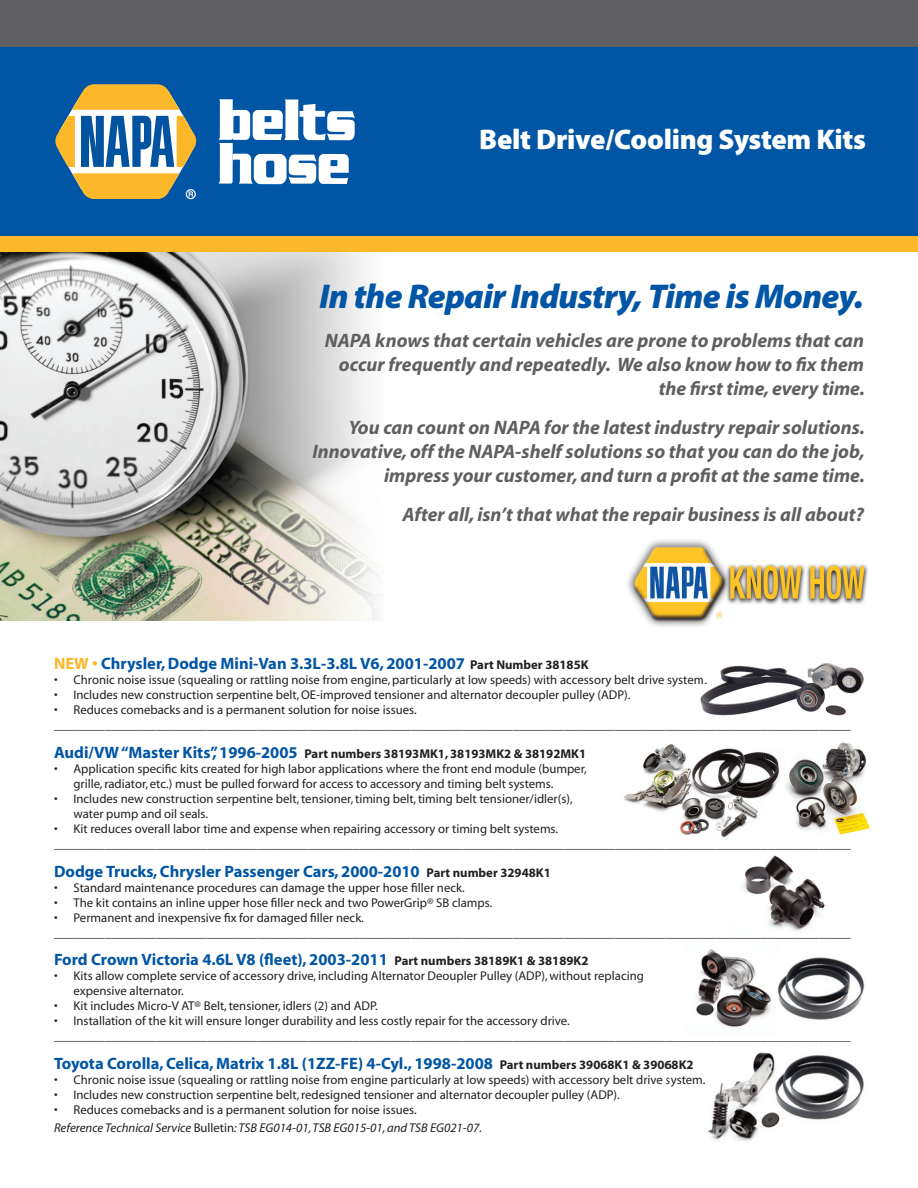
<style>
.page{position:relative;width:918px;height:1188px;background:#fff}
.page>*{position:absolute;margin:0;border:0;box-sizing:border-box;transform-origin:0 0}
.t1{font:italic 900 34.5px "Myriad Pro";letter-spacing:-.02em;color:#0155a5}
.t2{font:900 28.5px "Myriad Pro";letter-spacing:-.01em;color:#fff}
.t3{font:italic 700 19.5px/24px "Myriad";color:#5f5f62;text-align:right}
.t4{font:700 16.5px "Myriad";color:#0155a5}
.t5{font:12.75px/15px "Myriad";color:#231f20}
.t6{font:italic 12.75px "Myriad";color:#231f20}
.t7{font:700 12.75px "Myriad";color:#231f20}
.s1{color:#fcb828}
.s2{font-size:12.75px;color:#231f20}
.s3{font-size:16.5px;color:#0155a5}
.s4{font-style:normal}
</style>
<div class="page">
<img style="left:627px;top:540px;width:241px;height:87px">
<img style="left:0;top:251px;width:384px;height:370px">
<div style="left:0;top:0;width:918px;height:47px;background:#5f5f62"></div>
<div style="left:0;top:47px;width:918px;height:189px;background:#0155a5"></div>
<div style="left:0;top:236px;width:918px;height:15px;background:#fcb828"></div>
<svg style="left:219px;top:99px;width:136px;height:85px"></svg>
<svg style="left:55px;top:84px;width:141px;height:115px"></svg>
<img style="left:623px;top:744px;width:157px;height:94px">
<img style="left:786px;top:742px;width:84px;height:93px">
<img style="left:742px;top:855px;width:83px;height:76px">
<img style="left:696px;top:949px;width:169px;height:79px">
<img style="left:708px;top:1052px;width:156px;height:90px">
<img style="left:701px;top:663px;width:163px;height:52px">
<p class="t2" style="left:479px;top:123px;width:389px">Belt Drive/Cooling System Kits</p>
<p class="t1" style="left:320px;top:277px;width:546px">In the Repair Industry, Time is Money.</p>
<p class="t3" style="left:325px;top:329px;width:542px">NAPA knows that certain vehicles are prone to problems that can occur frequently and repeatedly. We also know how to fix them the first time, every time.</p>
<p class="t3" style="left:313px;top:416px;width:554px">You can count on NAPA for the latest industry repair solutions.<br>Innovative, off the NAPA-shelf solutions so that you can do the job, impress your customer, and turn a profit at the same time.</p>
<p class="t3" style="left:402px;top:503px;width:463px">After all, isn’t that what the repair business is all about?</p>
<p class="t4" style="left:54px;top:655px;width:536px"><span class="s1">NEW •</span> Chrysler, Dodge Mini-Van 3.3L-3.8L V6, 2001-2007 <span class="s2">Part Number 38185K</span></p>
<p class="t5" style="left:54px;top:673px;width:655px">• Chronic noise issue (squealing or rattling noise from engine, particularly at low speeds) with accessory belt drive system.</p>
<p class="t5" style="left:54px;top:688px;width:578px">• Includes new construction serpentine belt,OE-improved tensioner and alternator decoupler pulley (ADP).</p>
<p class="t5" style="left:54px;top:703px;width:364px">• Reduces comebacks and is a permanent solution for noise issues.</p>
<p class="t5" style="left:54px;top:718px;width:798px">_____________________________________________________________________________________________________________________________</p>
<p class="t7" style="left:54px;top:747px;width:534px"><span class="s3">Audi/VW “Master Kits”, 1996-2005</span> Part numbers 38193MK1, 38193MK2 &amp; 38192MK1</p>
<p class="t5" style="left:73px;top:762px;width:515px;text-indent:-19px">• Application specific kits created for high labor applications where the front end module (bumper, grille,radiator, etc.) must be pulled forward for access to accessory and timing belt systems.</p>
<p class="t5" style="left:73px;top:792px;width:501px;text-indent:-19px">• Includes new construction serpentine belt,tensioner,timing belt,timing belt tensioner/idler(s), water pump and oil seals.</p>
<p class="t5" style="left:54px;top:822px;width:798px">• Kit reduces overall labor time and expense when repairing accessory or timing belt systems. _____________________________________________________________________________________________________________________________</p>
<p class="t4" style="left:54px;top:863px;width:498px">Dodge Trucks, Chrysler Passenger Cars, 2000-2010 <span class="s2">Part number 32948K1</span></p>
<p class="t5" style="left:54px;top:880px;width:412px">• Standard maintenance procedures can damage the upper hose filler neck.</p>
<p class="t5" style="left:54px;top:895px;width:440px">• The kit contains an inline upper hose filler neck and two PowerGrip® SB clamps.</p>
<p class="t5" style="left:54px;top:910px;width:311px">• Permanent and inexpensive fix for damaged filler neck.</p>
<p class="t5" style="left:54px;top:925px;width:798px">_____________________________________________________________________________________________________________________________</p>
<p class="t4" style="left:54px;top:951px;width:536px">Ford Crown Victoria 4.6L V8 (fleet), 2003-2011 <span class="s2">Part numbers 38189K1 &amp; 38189K2</span></p>
<p class="t5" style="left:73px;top:970px;width:572px;line-height:14.2px;text-indent:-19px">• Kits allow complete service of accessory drive, including Alternator Deoupler Pulley (ADP),without replacing expensive alternator.</p>
<p class="t5" style="left:54px;top:999px;width:325px">• Kit includes Micro-V AT® Belt,tensioner, idlers (2) and ADP.</p>
<p class="t5" style="left:54px;top:1014px;width:517px">• Installation of the kit will ensure longer durability and less costly repair for the accessory drive.</p>
<p class="t5" style="left:54px;top:1029px;width:798px">_____________________________________________________________________________________________________________________________</p>
<p class="t4" style="left:54px;top:1055px;width:641px">Toyota Corolla, Celica, Matrix 1.8L (1ZZ-FE) 4-Cyl., 1998-2008 <span class="s2">Part numbers 39068K1 &amp; 39068K2</span></p>
<p class="t5" style="left:54px;top:1073px;width:653px">• Chronic noise issue (squealing or rattling noise from engine particularly at low speeds) with accessory belt drive system.</p>
<p class="t5" style="left:54px;top:1088px;width:567px">• Includes new construction serpentine belt,redesigned tensioner and alternator decoupler pulley (ADP).</p>
<p class="t5" style="left:54px;top:1103px;width:364px">• Reduces comebacks and is a permanent solution for noise issues.</p>
<p class="t6" style="left:54px;top:1122px;width:430px">Reference Technical Service <span class="s4">Bulletin</span>: TSB EG014-01, TSB EG015-01, and TSB EG021-07.</p>
</div>
